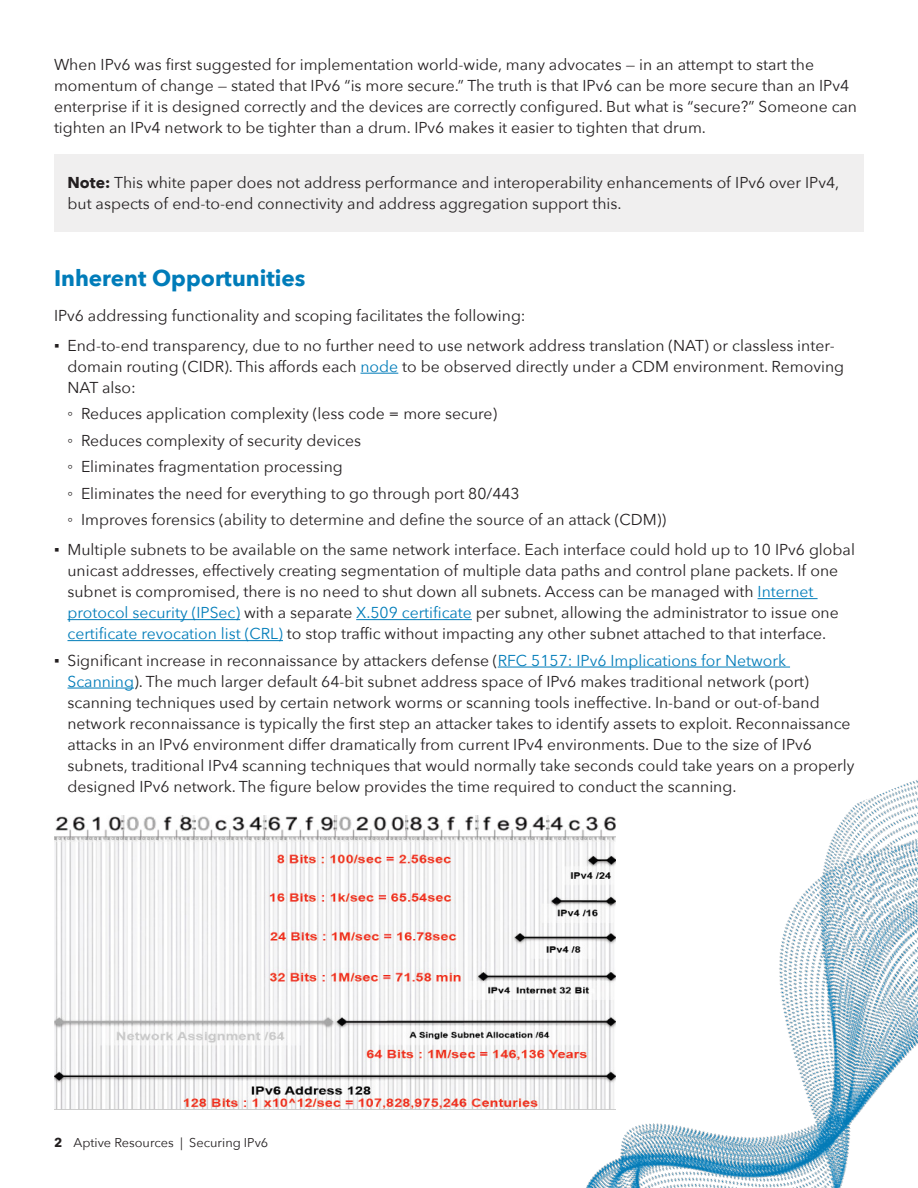
<style>
.page{position:relative;width:918px;height:1188px;background:#fff}
.page>*{position:absolute;margin:0;border:0;box-sizing:border-box;transform-origin:0 0}
.Headline{font:700 22.5px "Avenir Next";color:#007cb9}
.P{font:15.75px/21px "Avenir Next";color:#231f20}
.t1{font:12.75px "Avenir Next";color:#231f20}
.s1{font-weight:700}
.s2{font-family:"Arial"}
.s3{color:#007cb9}
</style>
<div class="page">
<div style="left:54px;top:154px;width:810px;height:78px;background:#f0efef"></div>
<hr style="left:361px;top:373px;width:37px;height:1px;background:#007cb9">
<hr style="left:758px;top:598px;width:60px;height:1px;background:#007cb9">
<hr style="left:68px;top:619px;width:172px;height:1px;background:#007cb9">
<hr style="left:356px;top:619px;width:116px;height:1px;background:#007cb9">
<hr style="left:68px;top:640px;width:215px;height:1px;background:#007cb9">
<hr style="left:498px;top:667px;width:292px;height:1px;background:#007cb9">
<hr style="left:68px;top:688px;width:66px;height:1px;background:#007cb9">
<img style="left:414px;top:780px;width:504px;height:408px">
<img style="left:54px;top:816px;width:562px;height:293px">
<p class="P" style="left:54px;top:53px;width:805px">When IPv6 was first suggested for implementation world-wide, many advocates — in an attempt to start the momentum of change — stated that IPv6 “is more secure.” The truth is that IPv6 can be more secure than an IPv4 enterprise if it is designed correctly and the devices are correctly configured. But what is “secure?” Someone can tighten an IPv4 network to be tighter than a drum. IPv6 makes it easier to tighten that drum.</p>
<p class="P" style="left:68px;top:172px;width:773px"><span class="s1">Note:</span> This white paper does not address performance and interoperability enhancements of IPv6 over IPv4, but aspects of end-to-end connectivity and address aggregation support this.</p>
<p class="Headline" style="left:54px;top:259px;width:253px">Inherent Opportunities</p>
<p class="P" style="left:54px;top:304px;width:473px">IPv6 addressing functionality and scoping facilitates the following:</p>
<p class="P" style="left:68px;top:334px;width:778px;text-indent:-14px"><span class="s2">▪</span> End-to-end transparency, due to no further need to use network address translation (NAT) or classless inter&shy;domain routing (CIDR). This affords each <span class="s3">node</span> to be observed directly under a CDM environment. Removing<br>NAT also:</p>
<p class="P" style="left:68px;top:403px;width:431px"><span class="s2">◦</span> Reduces application complexity (less code = more secure)</p>
<p class="P" style="left:68px;top:429px;width:295px"><span class="s2">◦</span> Reduces complexity of security devices</p>
<p class="P" style="left:68px;top:456px;width:277px"><span class="s2">◦</span> Eliminates fragmentation processing</p>
<p class="P" style="left:68px;top:482px;width:454px"><span class="s2">◦</span> Eliminates the need for everything to go through port 80/443</p>
<p class="P" style="left:68px;top:508px;width:600px"><span class="s2">◦</span> Improves forensics (ability to determine and define the source of an attack (CDM))</p>
<p class="P" style="left:68px;top:539px;width:789px;text-indent:-14px"><span class="s2">▪</span> Multiple subnets to be available on the same network interface. Each interface could hold up to 10 IPv6 global unicast addresses, effectively creating segmentation of multiple data paths and control plane packets. If one subnet is compromised, there is no need to shut down all subnets. Access can be managed with <span class="s3">Internet protocol security (IPSec)</span> with a separate <span class="s3">X.509 certificate</span> per subnet, allowing the administrator to issue one <span class="s3">certificate revocation list (CRL)</span> to stop traffic without impacting any other subnet attached to that interface.</p>
<p class="P" style="left:68px;top:649px;width:789px;text-indent:-14px"><span class="s2">▪</span> Significant increase in reconnaissance by attackers defense (<span class="s3">RFC 5157: IPv6 Implications for Network Scanning</span>). The much larger default 64-bit subnet address space of IPv6 makes traditional network (port) scanning techniques used by certain network worms or scanning tools ineffective. In-band or out-of-band network reconnaissance is typically the first step an attacker takes to identify assets to exploit. Reconnaissance attacks in an IPv6 environment differ dramatically from current IPv4 environments. Due to the size of IPv6 subnets, traditional IPv4 scanning techniques that would normally take seconds could take years on a properly designed IPv6 network. The figure below provides the time required to conduct the scanning.</p>
<p class="t1" style="left:54px;top:1132px;width:216px"><span class="s1">2</span> Aptive Resources | Securing IPv6</p>
</div>
